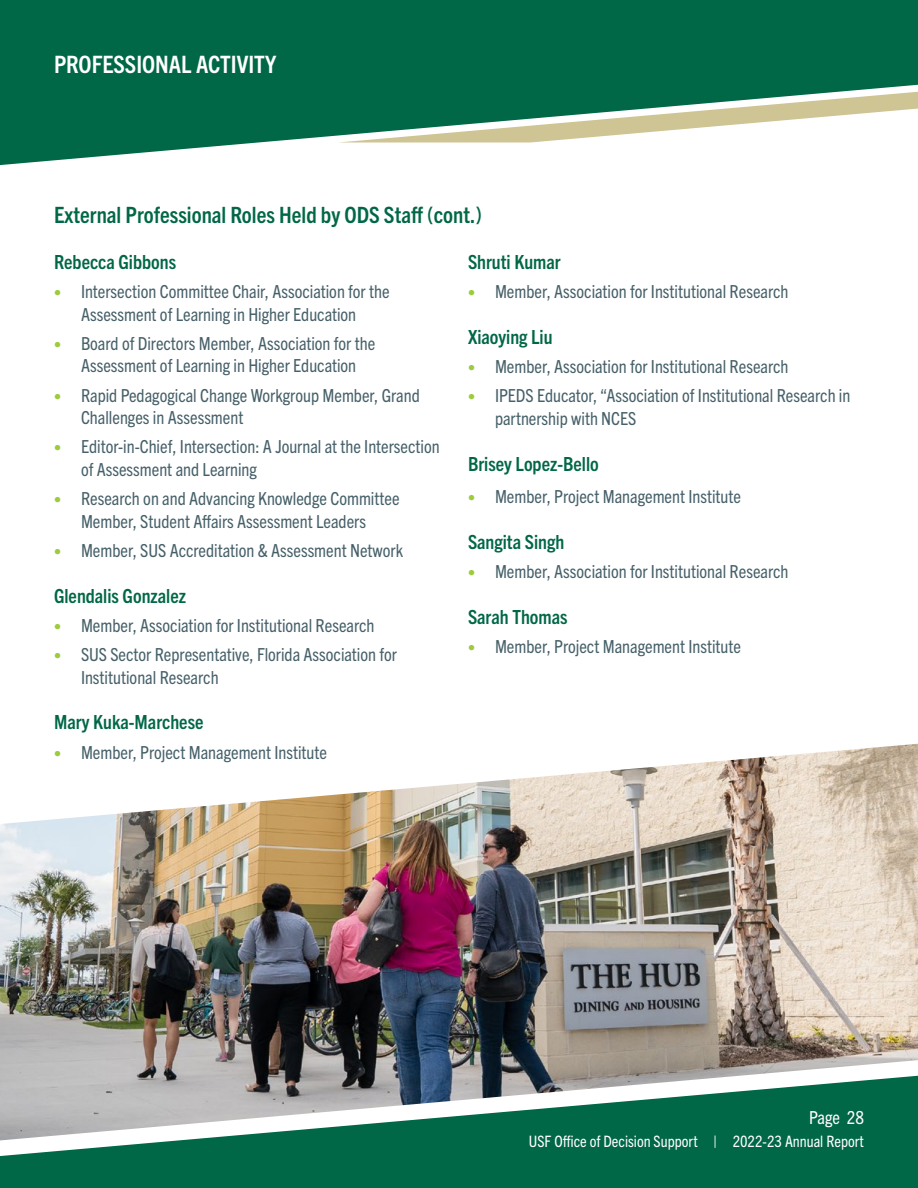
<style>
.page{position:relative;width:918px;height:1188px;background:#fff}
.page>*{position:absolute;margin:0;border:0;box-sizing:border-box;transform-origin:0 0}
.t1{font:700 condensed 24px "Trade Gothic Next LT Pro";color:#fff}
.t2{font:700 condensed 22.5px "Trade Gothic Next LT Pro";color:#006747}
.t3{font:700 condensed 19.5px "Trade Gothic Next LT Pro";color:#006747}
.t4{font:condensed 18px/22.5px "Trade Gothic Next LT Pro";color:#466069}
.t5{font:condensed 18px "Trade Gothic Next LT Pro";color:#fff}
.t6{font:condensed 15.75px "Trade Gothic Next LT Pro";color:#fff}
.s1{font-size:15px;color:#9ccb3b}
</style>
<div class="page">
<div style="left:0;top:1140px;width:918px;height:48px;background:#006747"></div>
<svg style="left:0;top:0;width:918px;height:166px;fill:#006747"></svg>
<svg style="left:338px;top:89px;width:580px;height:54px"></svg>
<img style="left:0;top:744px;width:918px;height:396px">
<h1 class="t1" style="left:54px;top:47px;width:224px">PROFESSIONAL ACTIVITY</h1>
<p class="t2" style="left:54px;top:199px;width:429px">External Professional Roles Held by ODS Staff (cont.)</p>
<p class="t3" style="left:54px;top:249px;width:124px">Rebecca Gibbons</p>
<p class="t4" style="left:54px;top:279px;width:337px;text-align:center"><span class="s1">•</span> Intersection Committee Chair, Association for the<br>Assessment of Learning in Higher Education</p>
<p class="t4" style="left:54px;top:331px;width:323px;text-align:center"><span class="s1">•</span> Board of Directors Member, Association for the<br>Assessment of Learning in Higher Education</p>
<p class="t4" style="left:81px;top:383px;width:340px;text-indent:-27px"><span class="s1">•</span> Rapid Pedagogical Change Workgroup Member, Grand<br>Challenges in Assessment</p>
<p class="t4" style="left:81px;top:435px;width:360px;text-indent:-27px"><span class="s1">•</span> Editor-in-Chief, Intersection: A Journal at the Intersection of Assessment and Learning</p>
<p class="t4" style="left:54px;top:486px;width:347px;text-align:center"><span class="s1">•</span> Research on and Advancing Knowledge Committee<br>Member, Student Affairs Assessment Leaders</p>
<p class="t4" style="left:54px;top:538px;width:351px"><span class="s1">•</span> Member, SUS Accreditation &amp; Assessment Network</p>
<p class="t3" style="left:54px;top:582px;width:134px">Glendalis Gonzalez</p>
<p class="t4" style="left:54px;top:613px;width:322px"><span class="s1">•</span> Member, Association for Institutional Research</p>
<p class="t4" style="left:81px;top:642px;width:317px;text-indent:-27px"><span class="s1">•</span> SUS Sector Representative, Florida Association for<br>Institutional Research</p>
<p class="t3" style="left:54px;top:709px;width:151px">Mary Kuka-Marchese</p>
<p class="t4" style="left:54px;top:740px;width:275px"><span class="s1">•</span> Member, Project Management Institute</p>
<p class="t3" style="left:468px;top:249px;width:94px">Shruti Kumar</p>
<p class="t4" style="left:468px;top:279px;width:322px"><span class="s1">•</span> Member, Association for Institutional Research</p>
<p class="t3" style="left:468px;top:324px;width:86px">Xiaoying Liu</p>
<p class="t4" style="left:468px;top:354px;width:322px"><span class="s1">•</span> Member, Association for Institutional Research</p>
<p class="t4" style="left:495px;top:384px;width:357px;text-indent:-27px"><span class="s1">•</span> IPEDS Educator, “Association of Institutional Research in partnership with NCES</p>
<p class="t3" style="left:468px;top:450px;width:132px">Brisey Lopez-Bello</p>
<p class="t4" style="left:468px;top:484px;width:275px"><span class="s1">•</span> Member, Project Management Institute</p>
<p class="t3" style="left:468px;top:528px;width:98px">Sangita Singh</p>
<p class="t4" style="left:468px;top:559px;width:322px"><span class="s1">•</span> Member, Association for Institutional Research</p>
<p class="t3" style="left:468px;top:603px;width:101px">Sarah Thomas</p>
<p class="t4" style="left:468px;top:634px;width:275px"><span class="s1">•</span> Member, Project Management Institute</p>
<p class="t5" style="left:809px;top:1105px;width:56px">Page 28</p>
<p class="t6" style="left:529px;top:1131px;width:337px">USF Office of Decision Support | 2022-23 Annual Report</p>
</div>
